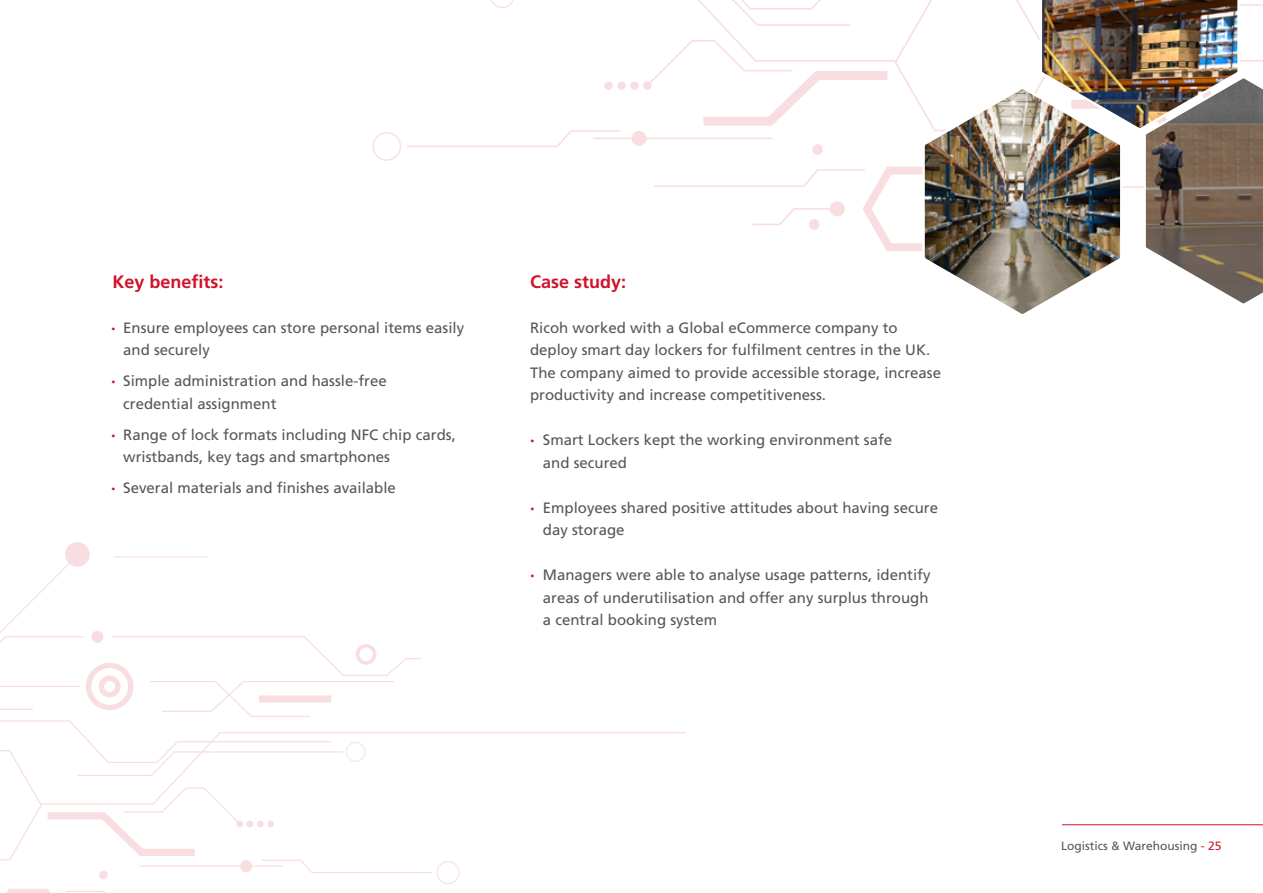
<style>
.page{position:relative;width:1263px;height:893px;background:#fff}
.page>*{position:absolute;margin:0;border:0;box-sizing:border-box;transform-origin:0 0}
.t1{font:700 18px "Frutiger LT Std";color:#cf142b}
.t2{font:15px/22.5px "Frutiger LT Std";color:#575756}
.t3{font:12px "Frutiger LT Std";color:#575756}
.s1{font-weight:900;color:#cf142b}
.s2{color:#cf142b}
</style>
<div class="page">
<div style="left:437px;top:861px;width:23px;height:23px;border:1px solid #cf152b;border-radius:50%"></div>
<div style="left:65px;top:542px;width:25px;height:25px;background:#f8dde1;border-radius:50%"></div>
<svg style="left:433px;top:732px;width:253px;height:2px"></svg>
<svg style="left:0;top:560px;width:433px;height:333px"></svg>
<hr style="left:114px;top:556px;width:93px;height:1px;background:#cf152b">
<div style="left:372px;top:132px;width:29px;height:29px;border:1px solid #cf152b;border-radius:50%"></div>
<hr style="left:1062px;top:824px;width:201px;height:1px;background:#cf142b">
<svg style="left:407px;top:0;width:856px;height:304px"></svg>
<img style="left:921px;top:85px;width:203px;height:229px">
<p class="t1" style="left:112px;top:271px;width:113px">Key benefits:</p>
<p class="t2" style="left:123px;top:316px;width:342px;text-indent:-12px"><span class="s1">·</span> Ensure employees can store personal items easily and securely</p>
<p class="t2" style="left:123px;top:370px;width:265px;text-indent:-12px"><span class="s1">·</span> Simple administration and hassle-free credential assignment</p>
<p class="t2" style="left:123px;top:423px;width:334px;text-indent:-12px"><span class="s1">·</span> Range of lock formats including NFC chip cards, wristbands, key tags and smartphones</p>
<p class="t2" style="left:111px;top:477px;width:286px"><span class="s1">·</span> Several materials and finishes available</p>
<p class="t1" style="left:530px;top:271px;width:98px">Case study:</p>
<p class="t2" style="left:530px;top:316px;width:412px">Ricoh worked with a Global eCommerce company to deploy smart day lockers for fulfilment centres in the UK.<br>The company aimed to provide accessible storage, increase productivity and increase competitiveness.</p>
<p class="t2" style="left:543px;top:429px;width:351px;text-indent:-13px"><span class="s1">·</span> Smart Lockers kept the working environment safe and secured</p>
<p class="t2" style="left:543px;top:496px;width:397px;text-indent:-13px"><span class="s1">·</span> Employees shared positive attitudes about having secure day storage</p>
<p class="t2" style="left:543px;top:564px;width:389px;text-indent:-13px"><span class="s1">·</span> Managers were able to analyse usage patterns, identify areas of underutilisation and offer any surplus through a central booking system</p>
<p class="t3" style="left:1061px;top:839px;width:162px">Logistics &amp; Warehousing <span class="s2">- 25</span></p>
</div>
